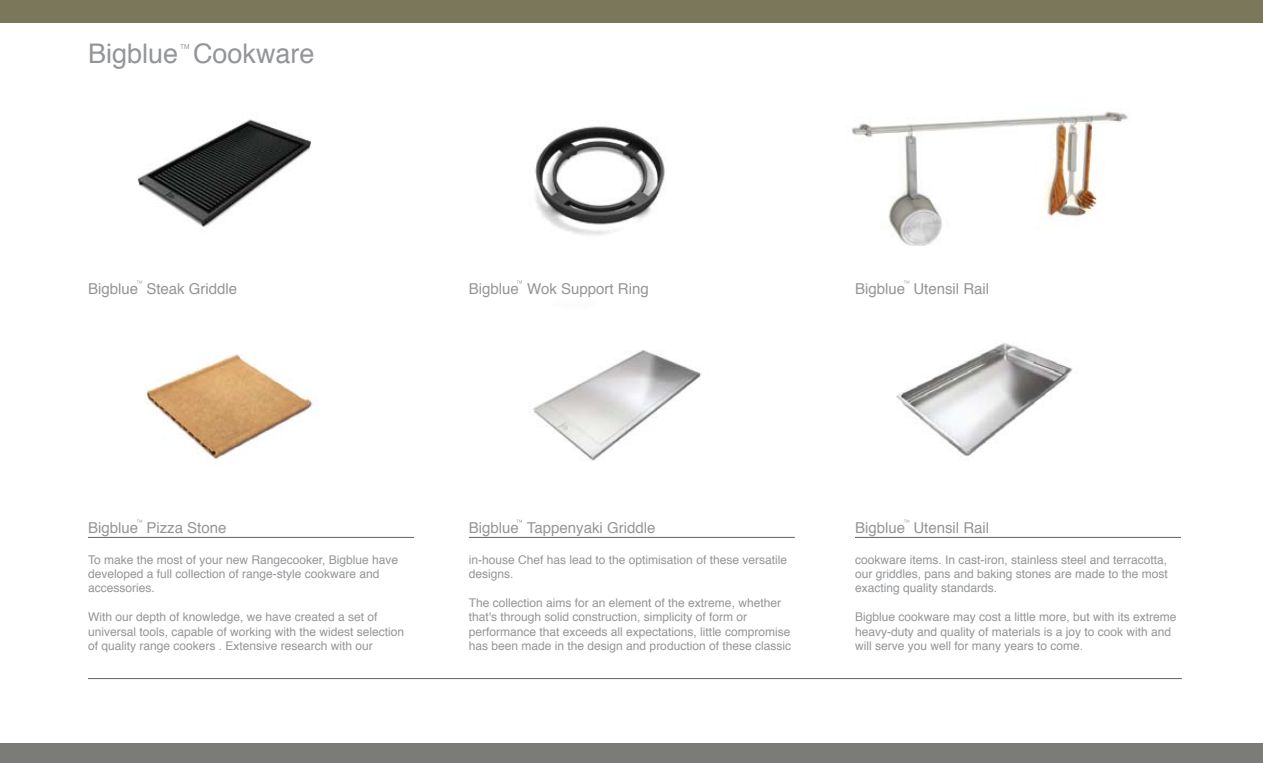
<style>
.page{position:relative;width:1263px;height:763px;background:#fff}
.page>*{position:absolute;margin:0;border:0;box-sizing:border-box;transform-origin:0 0}
.t1{font:27px "Helvetica";color:#939598}
.t2{font:15px "Helvetica";color:#939598}
.t3{font:12px/14.4px "Helvetica";color:#939598}
</style>
<div class="page">
<img style="left:896px;top:343px;width:177px;height:113px">
<img style="left:533px;top:350px;width:169px;height:111px">
<img style="left:145px;top:354px;width:168px;height:105px">
<svg style="left:180px;top:44px;width:9px;height:5px"></svg>
<div style="left:0;top:743px;width:1263px;height:20px;background:#7b7b77"></div>
<div style="left:0;top:0;width:1263px;height:23px;background:#7b775b"></div>
<hr style="left:88px;top:537px;width:326px;height:1px;background:#616161">
<svg style="left:137px;top:519px;width:5px;height:3px"></svg>
<svg style="left:516px;top:519px;width:6px;height:3px"></svg>
<svg style="left:904px;top:519px;width:5px;height:3px"></svg>
<hr style="left:469px;top:537px;width:326px;height:1px;background:#616161">
<hr style="left:855px;top:537px;width:326px;height:1px;background:#616161">
<img style="left:535px;top:126px;width:130px;height:109px">
<img style="left:137px;top:119px;width:174px;height:109px">
<img style="left:852px;top:111px;width:276px;height:134px">
<hr style="left:88px;top:678px;width:1094px;height:1px;background:#616161">
<h1 class="t1" style="left:88px;top:33px;width:228px">Bigblue Cookware</h1>
<p class="t2" style="left:88px;top:277px;width:151px">Bigblue Steak Griddle</p>
<p class="t2" style="left:469px;top:277px;width:181px">Bigblue Wok Support Ring</p>
<p class="t2" style="left:855px;top:277px;width:136px">Bigblue Utensil Rail</p>
<p class="t2" style="left:88px;top:516px;width:140px">Bigblue Pizza Stone</p>
<p class="t2" style="left:469px;top:516px;width:188px">Bigblue Tappenyaki Griddle</p>
<p class="t2" style="left:855px;top:516px;width:136px">Bigblue Utensil Rail</p>
<p class="t3" style="left:88px;top:552px;width:312px">To make the most of your new Rangecooker, Bigblue have developed a full collection of range-style cookware and accessories.</p>
<p class="t3" style="left:88px;top:610px;width:318px">With our depth of knowledge, we have created a set of universal tools, capable of working with the widest selection of quality range cookers . Extensive research with our</p>
<p class="t3" style="left:469px;top:552px;width:320px">in-house Chef has lead to the optimisation of these versatile designs.</p>
<p class="t3" style="left:469px;top:595px;width:324px">The collection aims for an element of the extreme, whether that's through solid construction, simplicity of form or performance that exceeds all expectations, little compromise has been made in the design and production of these classic</p>
<p class="t3" style="left:855px;top:552px;width:314px;text-align:justify">cookware items. In cast-iron, stainless steel and terracotta, our griddles, pans and baking stones are made to the most exacting quality standards.</p>
<p class="t3" style="left:855px;top:610px;width:323px">Bigblue cookware may cost a little more, but with its extreme heavy-duty and quality of materials is a joy to cook with and will serve you well for many years to come.</p>
</div>
